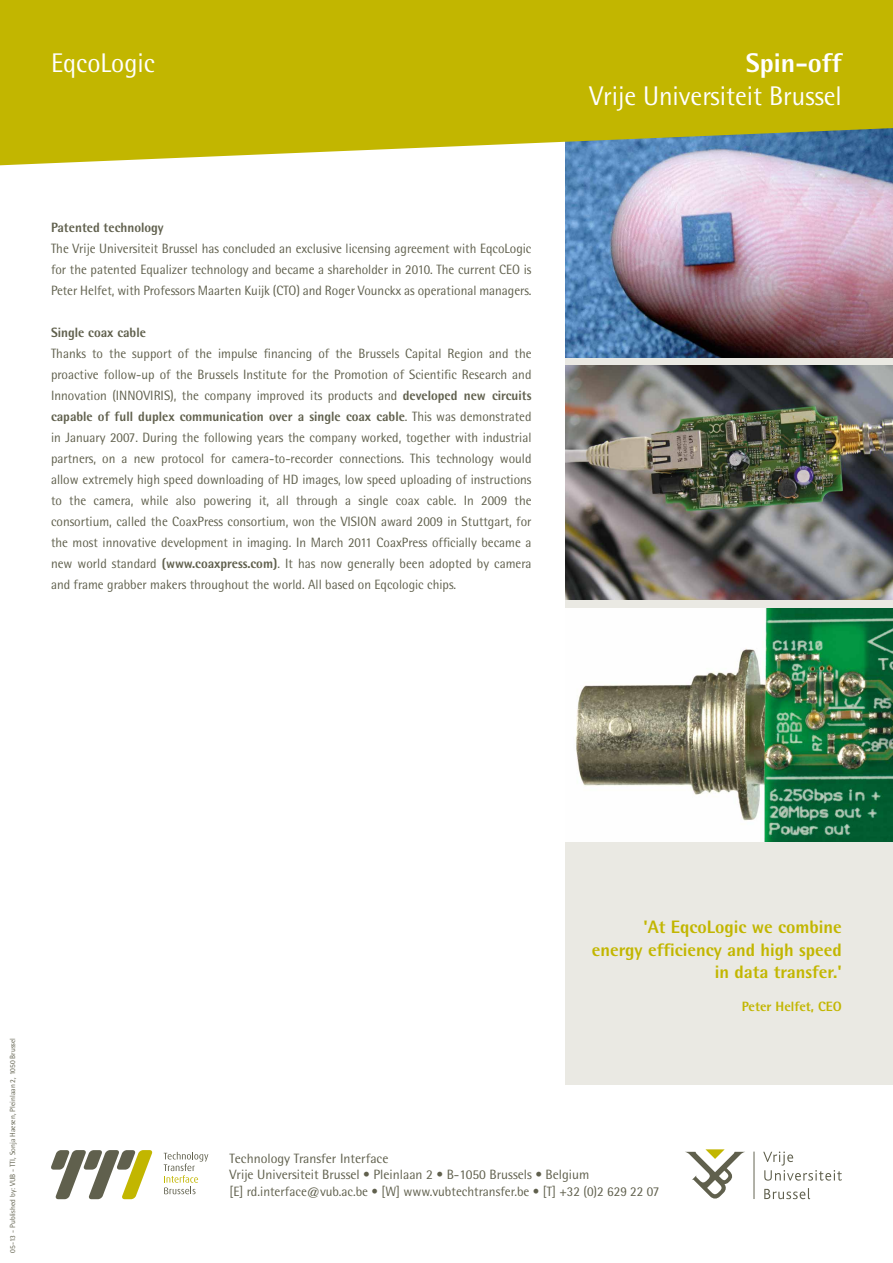
<style>
.page{position:relative;width:893px;height:1263px;background:#fff}
.page>*{position:absolute;margin:0;border:0;box-sizing:border-box;transform-origin:0 0}
.t1{font:27px "Rotis Semi Sans";color:#fff}
.t2{font:800 27px "Rotis Semi Sans";color:#fff}
.t3{font:800 18px/22.5px "Rotis Semi Sans";color:#c2b600;text-align:right}
.t4{font:13.5px/21px "Rotis Semi Sans";color:#60604d;text-align:justify;scale:.96 1}
.t5{font:13.5px/16.2px "Rotis Semi Sans";color:#60604d}
.t6{font:800 13.5px "Rotis Semi Sans";color:#60604d;scale:.96 1}
.t7{font:800 13.5px "Rotis Semi Sans";color:#c2b600}
.t8{font:7.5px "Rotis Semi Sans";color:#60604d}
.s1{font-weight:800}
</style>
<div class="page">
<div style="left:566px;top:0;width:327px;height:1084px;background:#eae9e3"></div>
<img style="left:566px;top:165px;width:327px;height:192px">
<svg style="left:685px;top:1149px;width:60px;height:50px"></svg>
<svg style="left:763px;top:1151px;width:79px;height:29px"></svg>
<svg style="left:764px;top:1188px;width:46px;height:11px"></svg>
<hr style="left:753px;top:1151px;width:1px;height:48px;background:#60604d">
<svg style="left:0;top:0;width:893px;height:165px;background:#beb617"></svg>
<svg style="left:164px;top:1152px;width:44px;height:42px"></svg>
<svg style="left:51px;top:1150px;width:102px;height:49px"></svg>
<img style="left:566px;top:366px;width:327px;height:234px">
<img style="left:566px;top:608px;width:327px;height:234px">
<h1 class="t1" style="left:51px;top:47px;width:105px">EqcoLogic</h1>
<h1 class="t2" style="left:746px;top:46px;width:98px">Spin-off</h1>
<h1 class="t1" style="left:589px;top:80px;width:254px">Vrije Universiteit Brussel</h1>
<p class="t6" style="left:51px;top:219px;width:119px">Patented technology</p>
<p class="t4" style="left:51px;top:238px;width:502px">The Vrije Universiteit Brussel has concluded an exclusive licensing agreement with EqcoLogic for the patented Equalizer technology and became a shareholder in 2010. The current CEO is Peter Helfet, with Professors Maarten Kuijk (CTO) and Roger Vounckx as operational managers.</p>
<p class="t6" style="left:51px;top:324px;width:100px">Single coax cable</p>
<p class="t4" style="left:51px;top:343px;width:502px">Thanks to the support of the impulse financing of the Brussels Capital Region and the proactive follow-up of the Brussels Institute for the Promotion of Scientific Research and Innovation (INNOVIRIS), the company improved its products and <span class="s1">developed new circuits capable of full duplex communication over a single coax cable</span>. This was demonstrated in January 2007. During the following years the company worked, together with industrial partners, on a new protocol for camera-to-recorder connections. This technology would allow extremely high speed downloading of HD images, low speed uploading of instructions to the camera, while also powering it, all through a single coax cable. In 2009 the consortium, called the CoaxPress consortium, won the VISION award 2009 in Stuttgart, for the most innovative development in imaging. In March 2011 CoaxPress officially became a new world standard <span class="s1">(www.coaxpress.com)</span>. It has now generally been adopted by camera and frame grabber makers throughout the world. All based on Eqcologic chips.</p>
<p class="t8" style="left:8px;top:1253px;width:217px;rotate:-90deg">05-13 - Published by: VUB - TTI, Sonja Haesen, Pleinlaan 2, 1050 Brussel</p>
<h2 class="t3" style="left:592px;top:916px;width:252px">'At EqcoLogic we combine energy efficiency and high speed in data transfer.'</h2>
<p class="t7" style="left:742px;top:998px;width:102px">Peter Helfet, CEO</p>
<p class="t5" style="left:230px;top:1150px;width:431px">Technology Transfer Interface<br>Vrije Universiteit Brussel • Pleinlaan 2 • B-1050 Brussels • Belgium<br>[E] rd.interface@vub.ac.be • [W] www.vubtechtransfer.be • [T] +32 (0)2 629 22 07</p>
</div>
